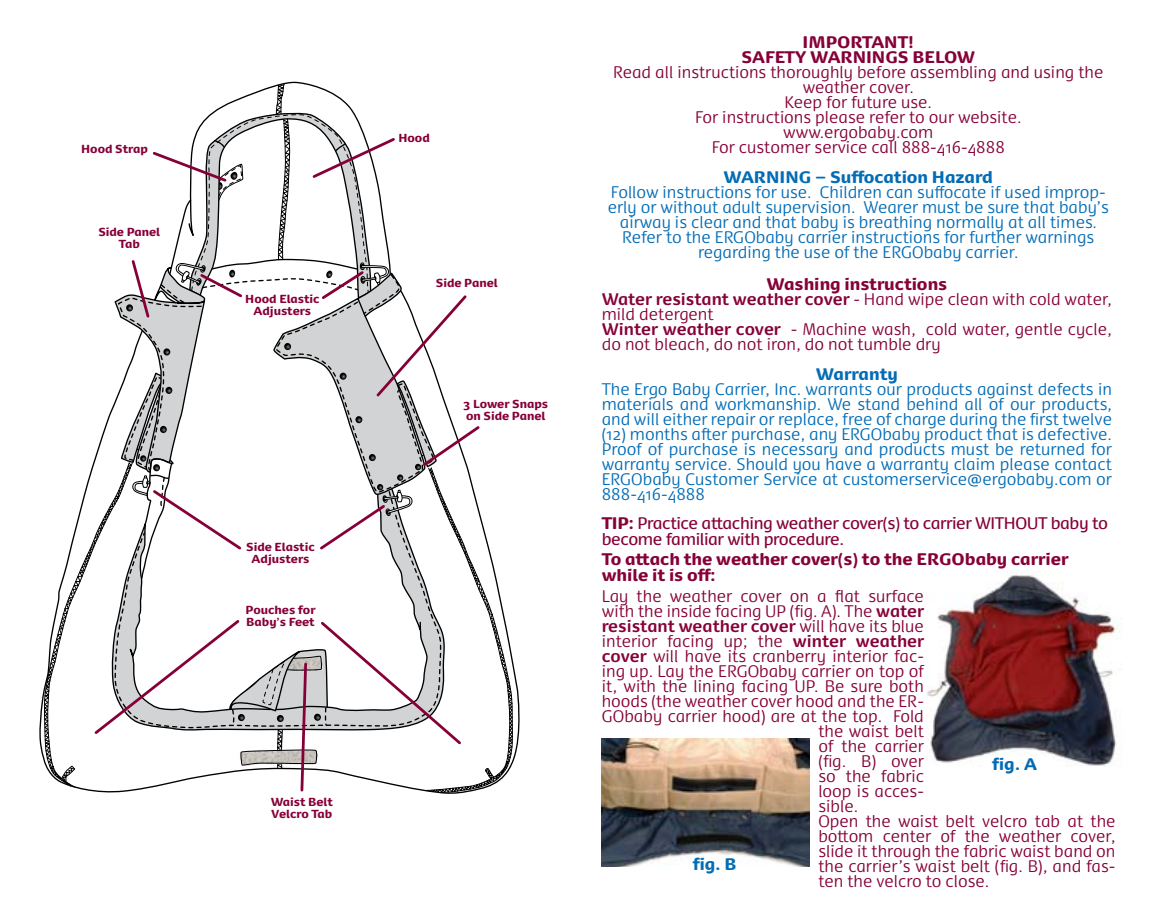
<style>
.page{position:relative;width:1152px;height:900px;background:#fff}
.page>*{position:absolute;margin:0;border:0;box-sizing:border-box;transform-origin:0 0}
.t1{font:300 16px/15px "Dancer Pro";color:#860038;text-align:center}
.t2{font:300 16px/15px "Dancer Pro";color:#036cb6;text-align:center}
.t3{font:900 16px/16px "Dancer Pro";color:#860038}
.t4{font:16px/16px "Dancer Pro";letter-spacing:-.025em;color:#860038}
.t5{font:900 16px "Dancer Pro";color:#036cb6}
.t6{font:700 16px "Dancer Pro";color:#860038}
.t7{font:900 11.2px/12px "Dancer Pro";color:#860038;text-align:center}
.s1{font-weight:900}
.s2{font-weight:700}
.s3{font-weight:300}
</style>
<div class="page">
<svg style="left:43px;top:81px;width:471px;height:712px"></svg>
<img style="left:927px;top:570px;width:195px;height:196px">
<img style="left:602px;top:738px;width:208px;height:129px">
<p class="t7" style="left:81px;top:142px;width:68px">Hood Strap</p>
<p class="t7" style="left:98px;top:225px;width:63px">Side Panel<br>Tab</p>
<p class="t7" style="left:245px;top:292px;width:76px">Hood Elastic<br>Adjusters</p>
<p class="t7" style="left:246px;top:540px;width:70px">Side Elastic<br>Adjusters</p>
<p class="t7" style="left:246px;top:603px;width:71px;text-align:left">Pouches for<br>Baby’s Feet</p>
<p class="t7" style="left:271px;top:795px;width:64px;text-align:left">Waist Belt<br>Velcro Tab</p>
<p class="t7" style="left:398px;top:132px;width:33px">Hood</p>
<p class="t7" style="left:436px;top:276px;width:63px">Side Panel</p>
<p class="t7" style="left:464px;top:398px;width:86px;text-align:left">3 Lower Snaps on Side Panel</p>
<p class="t3" style="left:741px;top:34px;width:235px;line-height:15px;text-align:center">IMPORTANT!<br>SAFETY WARNINGS BELOW</p>
<p class="t1" style="left:613px;top:64px;width:492px">Read all instructions thoroughly before assembling and using the weather cover.<br>Keep for future use.<br>For instructions please refer to our website.<br>www.ergobaby.com<br>For customer service call 888-416-4888</p>
<p class="t5" style="left:724px;top:165px;width:271px">WARNING – Suffocation Hazard</p>
<p class="t2" style="left:608px;top:184px;width:503px">Follow instructions for use. Children can suffocate if used improp&shy;erly or without adult supervision. Wearer must be sure that baby’s airway is clear and that baby is breathing normally at all times.<br>Refer to the ERGObaby carrier instructions for further warnings regarding the use of the ERGObaby carrier.</p>
<p class="t1" style="left:602px;top:276px;width:512px;text-align:left;text-indent:165px"><span class="s1">Washing instructions<br></span><span class="s2">Water resistant weather cover</span> - Hand wipe clean with cold water, mild detergent<br><span class="s2">Winter weather cover</span> - Machine wash, cold water, gentle cycle, do not bleach, do not iron, do not tumble dry</p>
<p class="t5" style="left:816px;top:362px;width:83px">Warranty</p>
<p class="t2" style="left:602px;top:381px;width:512px;text-align:justify">The Ergo Baby Carrier, Inc. warrants our products against defects in materials and workmanship. We stand behind all of our products, and will either repair or replace, free of charge during the first twelve (12) months after purchase, any ERGObaby product that is defective.<br>Proof of purchase is necessary and products must be returned for warranty service. Should you have a warranty claim please contact ERGObaby Customer Service at customerservice@ergobaby.com or 888-416-4888</p>
<p class="t4" style="left:602px;top:514px;width:508px"><span class="s1">TIP:</span> Practice attaching weather cover(s) to carrier WITHOUT baby to become familiar with procedure.</p>
<p class="t3" style="left:602px;top:550px;width:468px">To attach the weather cover(s) to the ERGObaby carrier while it is off:</p>
<p class="t1" style="left:602px;top:588px;width:324px">Lay the weather cover on a flat surface</p>
<p class="t1" style="left:602px;top:603px;width:324px">with the inside facing UP (fig. A). The <span class="s2">water</span></p>
<p class="t6" style="left:602px;top:615px;width:324px">resistant weather cover <span class="s3">will have its blue</span></p>
<p class="t1" style="left:602px;top:633px;width:324px">interior facing up; the <span class="s2">winter weather</span></p>
<p class="t1" style="left:602px;top:648px;width:324px"><span class="s2">cover</span> will have its cranberry interior fac-</p>
<p class="t1" style="left:602px;top:663px;width:324px">ing up. Lay the ERGObaby carrier on top of</p>
<p class="t1" style="left:602px;top:678px;width:324px">it, with the lining facing UP. Be sure both</p>
<p class="t1" style="left:602px;top:693px;width:324px">hoods (the weather cover hood and the ER-</p>
<p class="t1" style="left:602px;top:708px;width:324px">GObaby carrier hood) are at the top. Fold</p>
<p class="t1" style="left:818px;top:723px;width:107px">the waist belt</p>
<p class="t1" style="left:818px;top:738px;width:107px">of the carrier</p>
<p class="t1" style="left:818px;top:753px;width:107px">(fig. B) over</p>
<p class="t1" style="left:818px;top:768px;width:107px">so the fabric</p>
<p class="t1" style="left:818px;top:783px;width:107px">loop is acces-</p>
<p class="t1" style="left:818px;top:798px;width:41px">sible.</p>
<p class="t1" style="left:818px;top:813px;width:299px">Open the waist belt velcro tab at the</p>
<p class="t1" style="left:818px;top:828px;width:299px">bottom center of the weather cover,</p>
<p class="t1" style="left:818px;top:843px;width:299px">slide it through the fabric waist band on</p>
<p class="t1" style="left:818px;top:858px;width:299px">the carrier’s waist belt (fig. B), and fas-</p>
<p class="t1" style="left:818px;top:873px;width:172px">ten the velcro to close.</p>
<p class="t5" style="left:992px;top:752px;width:47px">fig. A</p>
<p class="t5" style="left:692px;top:852px;width:46px">fig. B</p>
</div>
